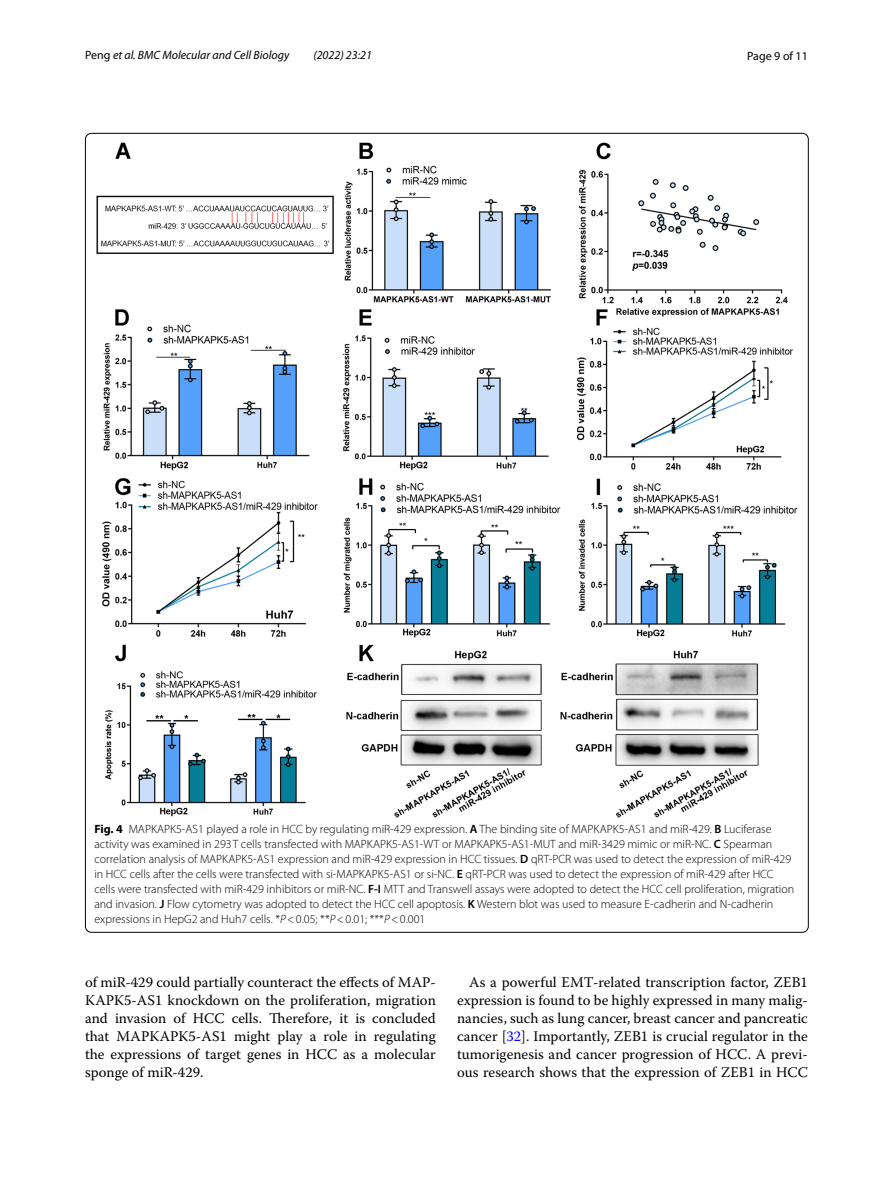
<style>
.page{position:relative;width:893px;height:1187px;background:#fff}
.page>*{position:absolute;margin:0;border:0;box-sizing:border-box;transform-origin:0 0}
.t1{font:14.7px/18px "Warnock Pro";color:#000;text-align:justify}
.t2{font:300 12px/15px "Myriad Pro";color:#000}
.t3{font:italic 12px "Myriad Pro";color:#000}
.t4{font:12px "Myriad Pro";color:#000}
.s1{font-style:normal}
.s2{font-weight:700}
.s3{font-weight:600}
.s4{font-style:italic}
.s5{color:#00f}
</style>
<div class="page">
<img style="left:97px;top:142px;width:700px;height:675px">
<p class="t3" style="left:85px;top:48px;width:206px"><span class="s1">Peng</span> et al. BMC Molecular and Cell Biology</p>
<p class="t3" style="left:313px;top:48px;width:60px">(2022) 23:21</p>
<p class="t4" style="left:747px;top:48px;width:62px">Page 9 of 11</p>
<p class="t2" style="left:94px;top:821px;width:701px"><span class="s2">Fig. 4</span> MAPKAPK5-AS1 played a role in HCC by regulating miR-429 expression. <span class="s3">A</span> The binding site of MAPKAPK5-AS1 and miR-429. <span class="s3">B</span> Luciferase activity was examined in 293T cells transfected with MAPKAPK5-AS1-WT or MAPKAPK5-AS1-MUT and miR-3429 mimic or miR-NC. <span class="s3">C</span> Spearman correlation analysis of MAPKAPK5-AS1 expression and miR-429 expression in HCC tissues. <span class="s3">D</span> qRT-PCR was used to detect the expression of miR-429 in HCC cells after the cells were transfected with si-MAPKAPK5-AS1 or si-NC. <span class="s3">E</span> qRT-PCR was used to detect the expression of miR-429 after HCC cells were transfected with miR-429 inhibitors or miR-NC. <span class="s3">F-I</span> MTT and Transwell assays were adopted to detect the HCC cell proliferation, migration and invasion. <span class="s3">J</span> Flow cytometry was adopted to detect the HCC cell apoptosis. <span class="s3">K</span> Western blot was used to measure E-cadherin and N-cadherin expressions in HepG2 and Huh7 cells. *<span class="s4">P</span>&lt;0.05; **<span class="s4">P</span>&lt;0.01; ***<span class="s4">P</span>&lt;0.001</p>
<p class="t1" style="left:85px;top:972px;width:352px">of miR-429 could partially counteract the effects of MAP-KAPK5-AS1 knockdown on the proliferation, migration and invasion of HCC cells. Therefore, it is concluded that MAPKAPK5-AS1 might play a role in regulating the expressions of target genes in HCC as a molecular sponge of miR-429.</p>
<p class="t1" style="left:457px;top:972px;width:352px;text-indent:12px">As a powerful EMT-related transcription factor, ZEB1 expression is found to be highly expressed in many malig&shy;nancies, such as lung cancer, breast cancer and pancreatic cancer [<span class="s5">32</span>]. Importantly, ZEB1 is crucial regulator in the tumorigenesis and cancer progression of HCC. A previ&shy;ous research shows that the expression of ZEB1 in HCC</p>
</div>
